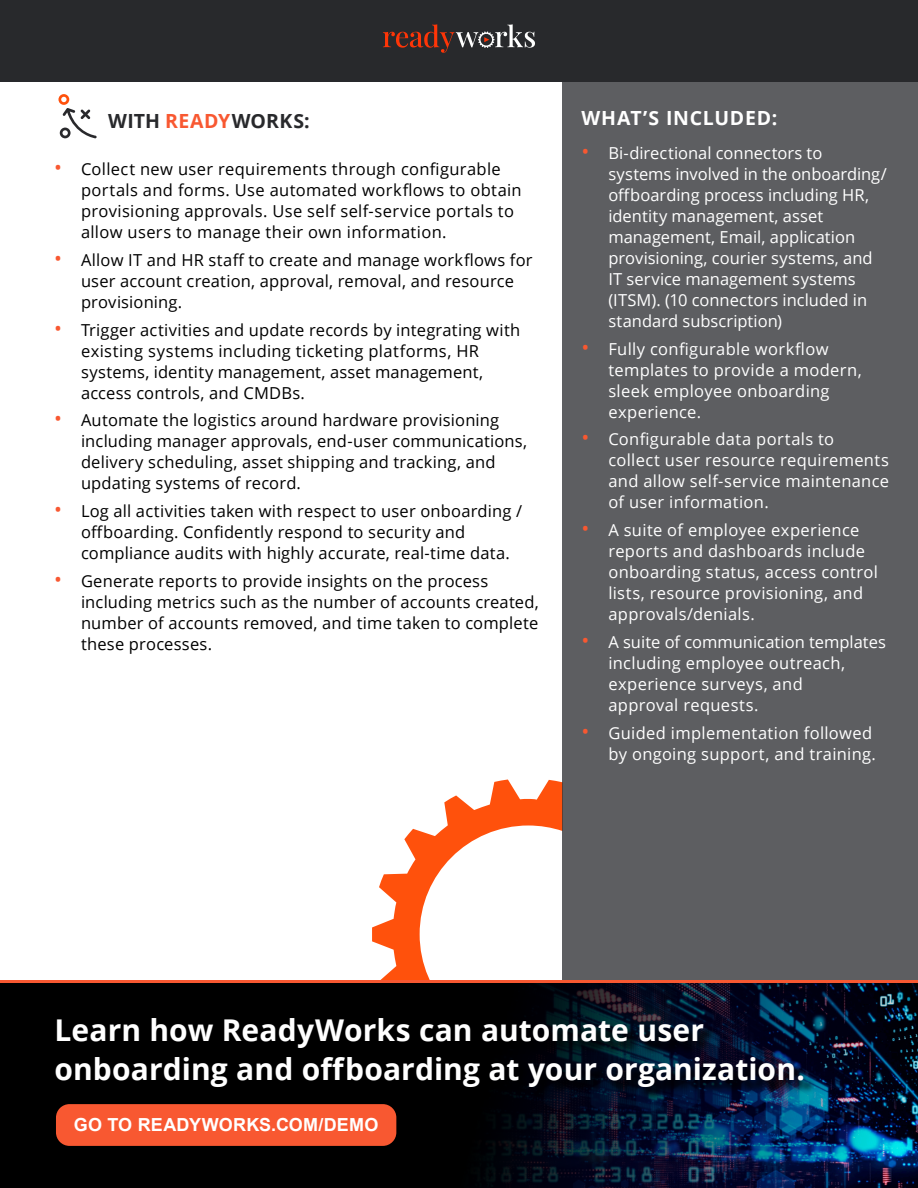
<style>
.page{position:relative;width:918px;height:1188px;background:#fff}
.page>*{position:absolute;margin:0;border:0;box-sizing:border-box;transform-origin:0 0}
.t1{font:700 30px/39px "Open Sans";letter-spacing:.005em;color:#fff}
.t2{font:700 19.5px "Open Sans";letter-spacing:.02em;color:#28292c}
.t3{font:700 19.5px "Open Sans";letter-spacing:.035em;color:#fff}
.t4{font:700 18px "Arial";letter-spacing:.01em;color:#fff}
.t5{font:16.5px/21px "Open Sans";letter-spacing:.01em;color:#000}
.t6{font:16.5px/21px "Open Sans";letter-spacing:.02em;color:#fff}
.t7{font:16.5px/21px "Open Sans";color:#fff}
.s1{color:#f85831}
.s2{font-size:21px;color:#f85831}
</style>
<div class="page">
<svg style="left:372px;top:779px;width:191px;height:201px"></svg>
<div style="left:563px;top:0;width:355px;height:1188px;background:#5d5e61"></div>
<svg style="left:58px;top:94px;width:39px;height:44px"></svg>
<img style="left:0;top:983px;width:918px;height:205px">
<div style="left:0;top:0;width:918px;height:81px;background:#28292c"></div>
<svg style="left:383px;top:24px;width:152px;height:29px"></svg>
<div style="left:55px;top:1018px;width:762px;height:83px;background:#000;opacity:.75"></div>
<hr style="left:0;top:980px;width:918px;height:3px;background:#f85831">
<div style="left:56px;top:1104px;width:340px;height:42px;background:#f85831;border-radius:14px"></div>
<p class="t2" style="left:108px;top:107px;width:203px">WITH <span class="s1">READY</span>WORKS:</p>
<p class="t5" style="left:81px;top:158px;width:442px;text-indent:-27px"><span class="s2">•</span> Collect new user requirements through configurable portals and forms. Use automated workflows to obtain provisioning approvals. Use self self-service portals to allow users to manage their own information.</p>
<p class="t5" style="left:81px;top:249px;width:453px;text-indent:-27px"><span class="s2">•</span> Allow IT and HR staff to create and manage workflows for user account creation, approval, removal, and resource provisioning.</p>
<p class="t5" style="left:81px;top:319px;width:441px;text-indent:-27px"><span class="s2">•</span> Trigger activities and update records by integrating with existing systems including ticketing platforms, HR systems, identity management, asset management, access controls, and CMDBs.</p>
<p class="t5" style="left:81px;top:410px;width:448px;text-indent:-27px"><span class="s2">•</span> Automate the logistics around hardware provisioning including manager approvals, end-user communications, delivery scheduling, asset shipping and tracking, and updating systems of record.</p>
<p class="t5" style="left:81px;top:500px;width:443px;text-indent:-27px"><span class="s2">•</span> Log all activities taken with respect to user onboarding / offboarding. Confidently respond to security and compliance audits with highly accurate, real-time data.</p>
<p class="t5" style="left:81px;top:570px;width:459px;text-indent:-27px"><span class="s2">•</span> Generate reports to provide insights on the process including metrics such as the number of accounts created, number of accounts removed, and time taken to complete these processes.</p>
<p class="t3" style="left:581px;top:105px;width:198px">WHAT’S INCLUDED:</p>
<p class="t7" style="left:608px;top:142px;width:280px;text-indent:-27px"><span class="s2">•</span> Bi-directional connectors to systems involved in the onboarding/ offboarding process including HR, identity management, asset management, Email, application provisioning, courier systems, and<br>IT service management systems (ITSM). (10 connectors included in standard subscription)</p>
<p class="t6" style="left:608px;top:338px;width:255px;text-indent:-27px"><span class="s2">•</span> Fully configurable workflow templates to provide a modern, sleek employee onboarding experience.</p>
<p class="t6" style="left:608px;top:428px;width:282px;text-indent:-27px"><span class="s2">•</span> Configurable data portals to collect user resource requirements and allow self-service maintenance of user information.</p>
<p class="t6" style="left:608px;top:519px;width:271px;text-indent:-27px"><span class="s2">•</span> A suite of employee experience reports and dashboards include onboarding status, access control lists, resource provisioning, and approvals/denials.</p>
<p class="t6" style="left:608px;top:631px;width:279px;text-indent:-27px"><span class="s2">•</span> A suite of communication templates including employee outreach, experience surveys, and<br>approval requests.</p>
<p class="t6" style="left:581px;top:722px;width:296px;text-align:right"><span class="s2">•</span> Guided implementation followed by ongoing support, and training.</p>
<p class="t1" style="left:54px;top:1010px;width:752px">Learn how ReadyWorks can automate user onboarding and offboarding at your organization.</p>
<p class="t4" style="left:74px;top:1112px;width:306px">GO TO READYWORKS.COM/DEMO</p>
</div>
